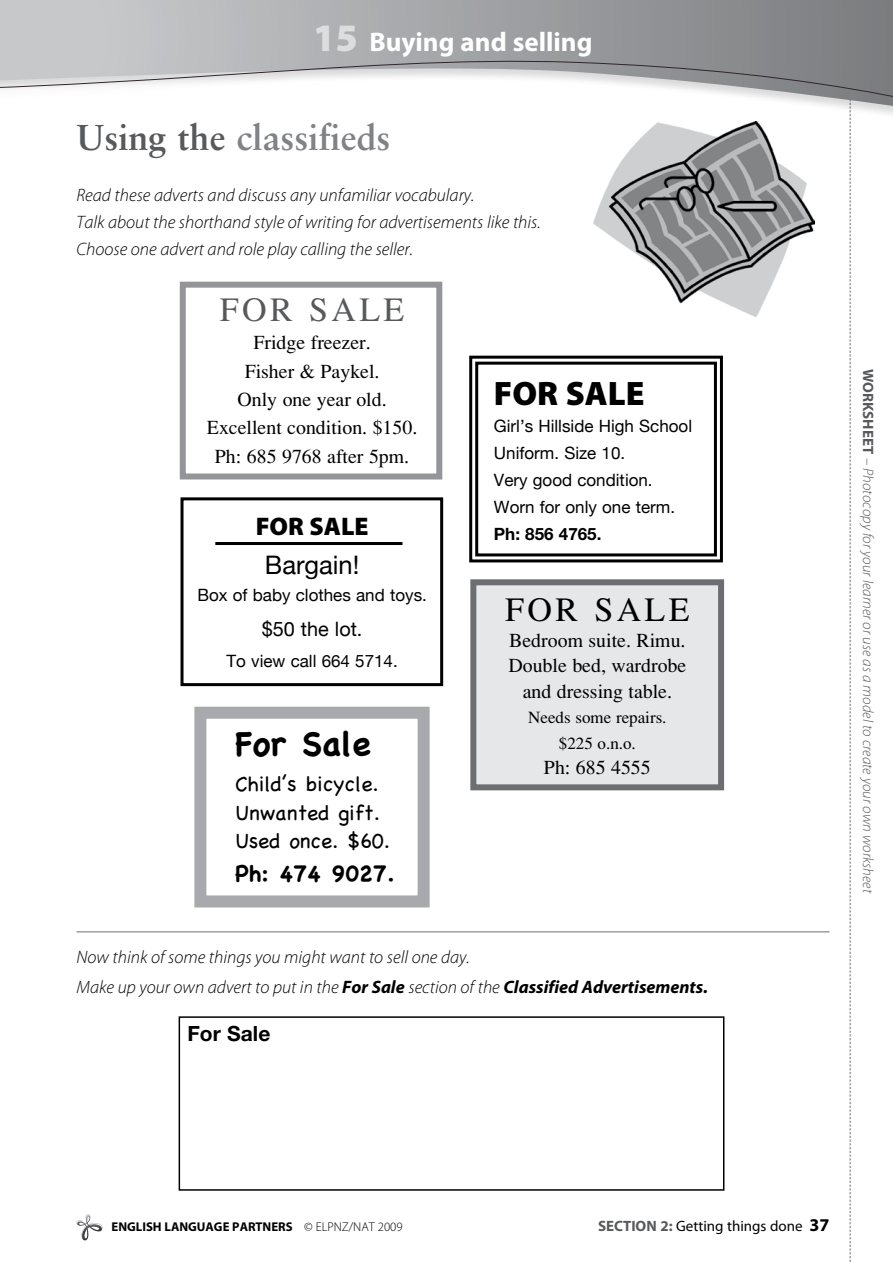
<style>
.page{position:relative;width:893px;height:1263px;background:#fff}
.page>*{position:absolute;margin:0;border:0;box-sizing:border-box;transform-origin:0 0}
.t1{font:700 36px "Sabon MC";color:#808285}
.t2{font:34.05px "Times Maori";letter-spacing:.1em;color:#58595b}
.t3{font:900 34.05px "Myriad Pro";color:#000}
.t4{font:34.05px "Times Maori";letter-spacing:.1em;color:#000}
.t5{font:700 34.05px "Chalkboard";color:#000}
.t6{font:700 27px "Myriad Pro";color:#fff}
.t7{font:25.5px/38.2px "Helvetica Neue";color:#000;text-align:center}
.t8{font:700 22.65px "Chalkboard";color:#000}
.t9{font:21.3px/28.3px "Chalkboard";color:#000}
.t10{font:700 21px "Helvetica Neue";color:#000}
.t11{font:19.8px/28.3px "Times Maori";color:#000;text-align:center}
.t12{font:19.8px "Helvetica Neue";color:#000}
.t13{font:italic 300 18px/27px "Myriad Pro";color:#000}
.t14{font:16.95px/26.8px "Helvetica Neue";color:#000}
.t15{font:16.95px/25.5px "Times Maori";color:#000;text-align:center}
.t16{font:italic 300 15px "Myriad Pro";color:#58595b}
.t17{font:15px "Myriad Pro";color:#000}
.t18{font:700 12.75px "Myriad Pro";color:#000}
.s1{font-weight:900;font-size:39px;color:#dcddde}
.s2{color:#58595b}
.s3{font-family:"Myriad Pro";font-weight:900}
.s4{font-weight:700}
.s5{font-weight:700;font-style:normal}
.s6{font-weight:300}
.s7{font-weight:700;color:#58595b}
.s8{font-weight:700;font-size:18px}
</style>
<div class="page">
<svg style="left:850px;top:175px;width:1px;height:1087px"></svg>
<svg style="left:0;top:0;width:893px;height:45px;background:#a3a5a8"></svg>
<svg style="left:0;top:45px;width:893px;height:119px"></svg>
<img style="left:593px;top:121px;width:221px;height:195px">
<hr style="left:77px;top:931px;width:752px;height:1px;background:#6d6e71">
<div style="left:180px;top:282px;width:262px;height:197px;border:6px solid #939598"></div>
<svg style="left:469px;top:355px;width:254px;height:208px"></svg>
<div style="left:475px;top:362px;width:242px;height:194px;border:3px solid #000"></div>
<div style="left:470px;top:579px;width:254px;height:211px;background:#e6e7e8;border:6px solid #6d6e71"></div>
<div style="left:194px;top:707px;width:236px;height:200px;border:12px solid #a7a9ac"></div>
<div style="left:181px;top:497px;width:262px;height:189px;border:3px solid #000"></div>
<hr style="left:215px;top:542px;width:187px;height:3px;background:#000">
<div style="left:179px;top:1016px;width:545px;height:175px;border:2px solid #000"></div>
<svg style="left:76px;top:1214px;width:26px;height:27px"></svg>
<p class="t6" style="left:313px;top:24px;width:281px"><span class="s1">15</span> Buying and selling</p>
<p class="t1" style="left:77px;top:115px;width:316px"><span class="s2">Using the</span> classifieds</p>
<p class="t13" style="left:77px;top:181px;width:466px">Read these adverts and discuss any unfamiliar vocabulary.<br>Talk about the shorthand style of writing for advertisements like this.<br>Choose one advert and role play calling the seller.</p>
<p class="t2" style="left:220px;top:290px;width:186px">FOR SALE</p>
<p class="t11" style="left:207px;top:328px;width:212px">Fridge freezer.<br>Fisher &amp; Paykel.<br>Only one year old.<br>Excellent condition. $150.<br>Ph: 685 9768 after 5pm.</p>
<p class="t7" style="left:256px;top:507px;width:114px"><span class="s3">FOR SALE<br></span>Bargain!</p>
<p class="t14" style="left:197px;top:581px;width:231px">Box of baby clothes and toys.</p>
<p class="t12" style="left:262px;top:617px;width:102px">$50 the lot.</p>
<p class="t14" style="left:226px;top:647px;width:173px">To view call 664 5714.</p>
<p class="t5" style="left:235px;top:723px;width:137px">For Sale</p>
<p class="t9" style="left:235px;top:770px;width:157px">Child’s bicycle.<br>Unwanted gift.<br>Used once. $60.</p>
<p class="t8" style="left:235px;top:860px;width:161px">Ph: 474 9027.</p>
<p class="t3" style="left:494px;top:371px;width:152px">FOR SALE</p>
<p class="t14" style="left:494px;top:412px;width:200px">Girl’s Hillside High School<br>Uniform. Size 10.<br>Very good condition.<br>Worn for only one term.<br><span class="s4">Ph: 856 4765.</span></p>
<p class="t4" style="left:505px;top:591px;width:186px">FOR SALE</p>
<p class="t11" style="left:508px;top:627px;width:179px;line-height:25.5px">Bedroom suite. Rimu.<br>Double bed, wardrobe and dressing table.</p>
<p class="t15" style="left:528px;top:705px;width:140px">Needs some repairs. $225 o.n.o.</p>
<p class="t11" style="left:544px;top:753px;width:108px">Ph: 685 4555</p>
<p class="t13" style="left:77px;top:942px;width:633px;line-height:30px">Now think of some things you might want to sell one day.<br>Make up your own advert to put in the <span class="s4">For Sale</span> section of the <span class="s4">Classified Advertisements.</span></p>
<p class="t10" style="left:187px;top:1021px;width:85px">For Sale</p>
<p class="t16" style="left:877px;top:369px;width:526px;rotate:90deg"><span class="s5">WORKSHEET</span> – Photocopy for your learner or use as a model to create your own worksheet</p>
<p class="t18" style="left:112px;top:1218px;width:293px">ENGLISH LANGUAGE PARTNERS <span class="s6">© ELPNZ/NAT 2009</span></p>
<p class="t17" style="left:598px;top:1217px;width:233px"><span class="s7">SECTION 2:</span> Getting things done <span class="s8">37</span></p>
</div>
